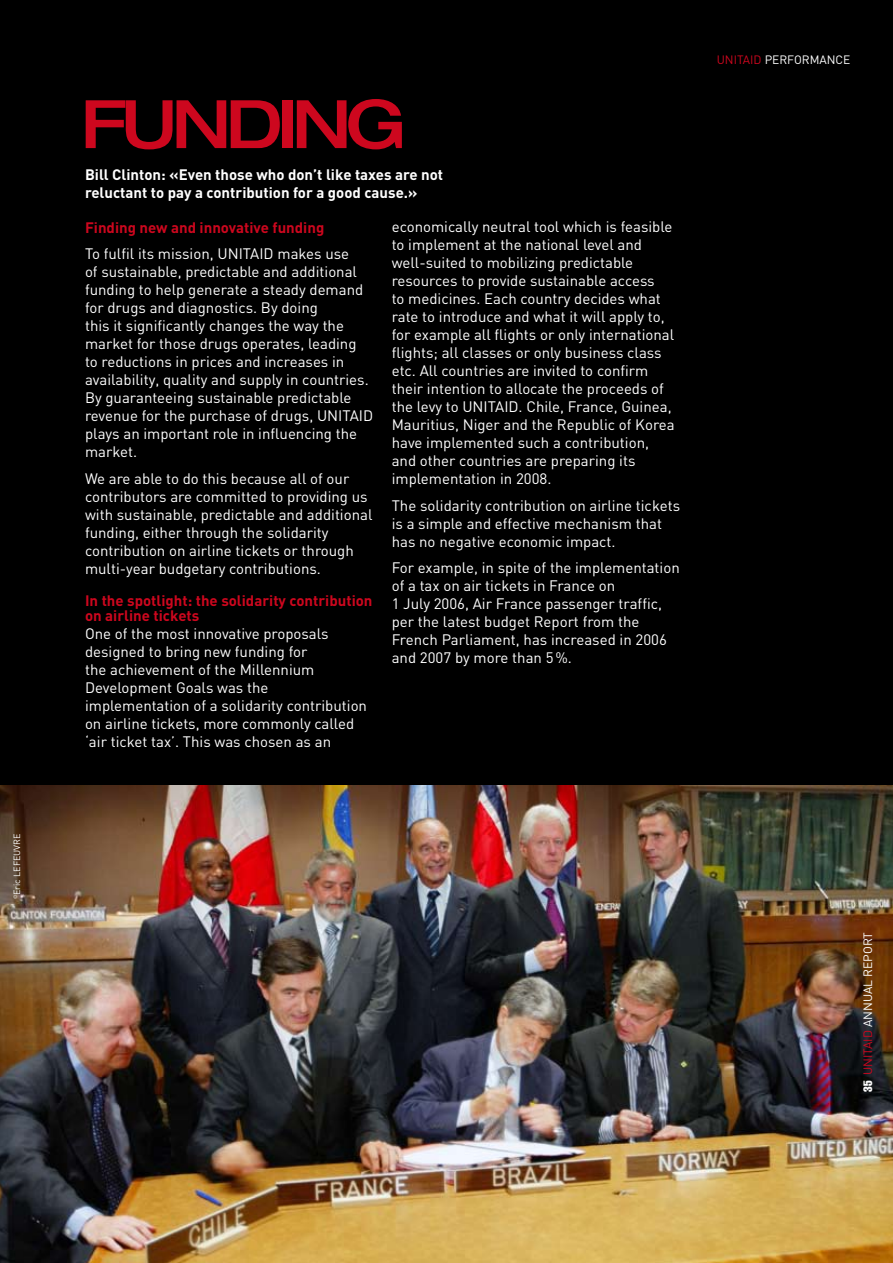
<style>
.page{position:relative;width:893px;height:1263px;background:#fff}
.page>*{position:absolute;margin:0;border:0;box-sizing:border-box;transform-origin:0 0}
.t1{font:500 expanded 66.9px "Helvetica Neue";color:#cd071e}
.t2{font:15px/18px "DIN";color:#fff}
.t3{font:700 15px/18px "DIN";color:#fff}
.t4{font:700 15px/15px "DIN";color:#cd071e}
.t5{font:12px "DIN";color:#fff}
.t6{font:9px "DIN";color:#fff}
.s1{color:#cd071e}
.s2{font-family:"Helvetica";font-stretch:extra-condensed}
</style>
<div class="page">
<div style="left:0;top:0;width:893px;height:942px;background:#000"></div>
<img style="left:0;top:785px;width:893px;height:478px">
<p class="t6" style="left:11px;top:899px;width:68px;rotate:-90deg"><sup>©</sup>Eric LEFEUVRE</p>
<h1 class="t1" style="left:81px;top:83px;width:47px">FUNDING</h1>
<p class="t3" style="left:85px;top:165px;width:360px">Bill Clinton: «Even those who don’t like taxes are not reluctant to pay a contribution for a good cause.»</p>
<p class="t4" style="left:85px;top:219px;width:241px">Finding new and innovative funding</p>
<p class="t2" style="left:85px;top:244px;width:290px">To fulfil its mission, UNITAID makes use<br>of sustainable, predictable and additional funding to help generate a steady demand for drugs and diagnostics. By doing<br>this it significantly changes the way the market for those drugs operates, leading<br>to reductions in prices and increases in availability, quality and supply in countries.<br>By guaranteeing sustainable predictable revenue for the purchase of drugs, UNITAID plays an important role in influencing the market.</p>
<p class="t2" style="left:85px;top:469px;width:289px">We are able to do this because all of our contributors are committed to providing us with sustainable, predictable and additional funding, either through the solidarity contribution on airline tickets or through multi-year budgetary contributions.</p>
<p class="t4" style="left:85px;top:592px;width:289px">In the spotlight: the solidarity contribution on airline tickets</p>
<p class="t2" style="left:85px;top:624px;width:283px">One of the most innovative proposals designed to bring new funding for<br>the achievement of the Millennium Development Goals was the implementation of a solidarity contribution on airline tickets, more commonly called ‘air ticket tax’. This was chosen as an</p>
<p class="t2" style="left:392px;top:218px;width:284px">economically neutral tool which is feasible to implement at the national level and well-suited to mobilizing predictable resources to provide sustainable access<br>to medicines. Each country decides what rate to introduce and what it will apply to, for example all flights or only international flights; all classes or only business class etc. All countries are invited to confirm their intention to allocate the proceeds of the levy to UNITAID. Chile, France, Guinea, Mauritius, Niger and the Republic of Korea have implemented such a contribution, and other countries are preparing its implementation in 2008.</p>
<p class="t2" style="left:392px;top:496px;width:290px">The solidarity contribution on airline tickets is a simple and effective mechanism that has no negative economic impact.</p>
<p class="t2" style="left:392px;top:559px;width:290px">For example, in spite of the implementation of a tax on air tickets in France on<br>1 July 2006, Air France passenger traffic, per the latest budget Report from the French Parliament, has increased in 2006 and 2007 by more than 5%.</p>
<p class="t5" style="left:717px;top:52px;width:135px"><span class="s1">UNITAID</span> PERFORMANCE</p>
<p class="t5" style="left:860px;top:1092px;width:160px;rotate:-90deg"><span class="s2">35</span> <span class="s1">UNITAID</span> Annual report</p>
</div>
